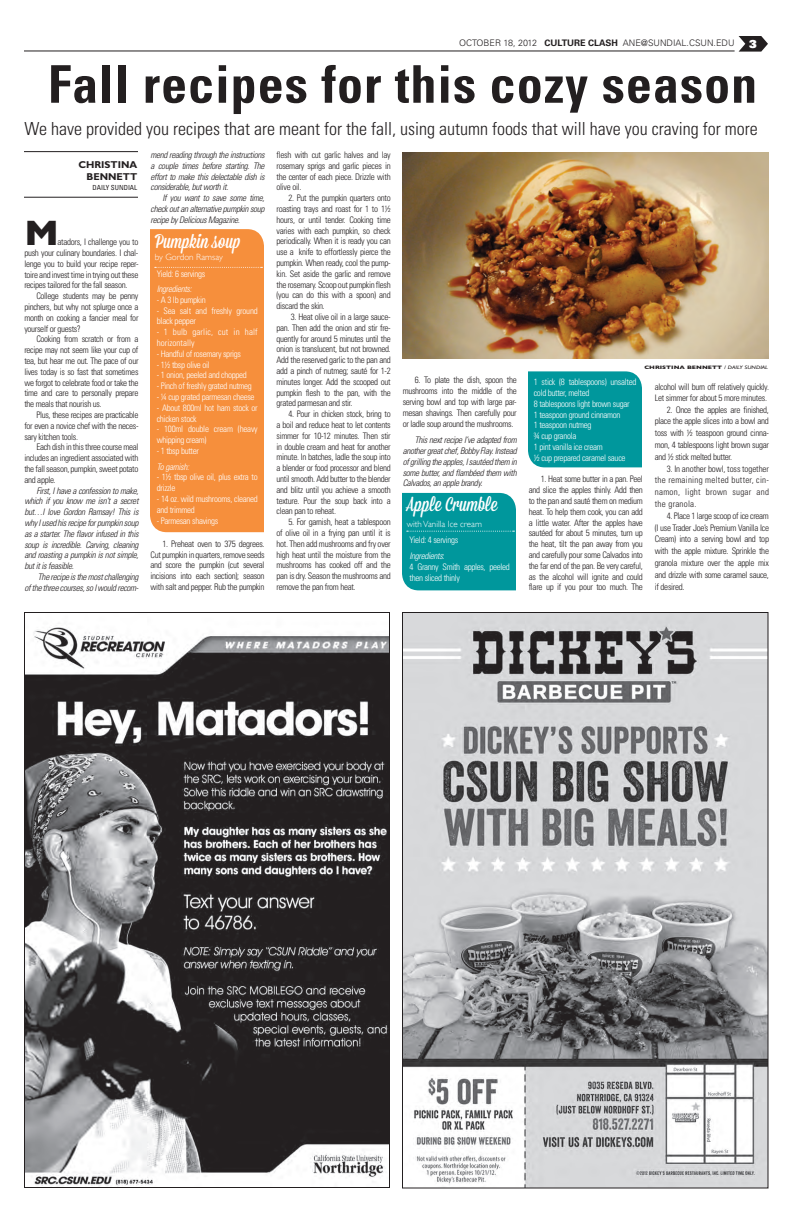
<style>
.page{position:relative;width:792px;height:1224px;background:#fff}
.page>*{position:absolute;margin:0;border:0;box-sizing:border-box;transform-origin:0 0}
.t1{font:700 condensed 52px "Univers LT Std";letter-spacing:.02em;color:#231f20}
.t2{font:700 36px "Gill Sans";color:#231f20}
.t3{font:20px "Mission Script";color:#fff}
.t4{font:300 condensed 18px "Univers LT Std";color:#231f20}
.t5{font:11px "Univers LT Std X Black";color:#fff}
.t6{font:700 10px/12px "Gill Sans Std";color:#231f20;text-align:right}
.t7{font:300 condensed 9px/10.8px "Univers LT Std";letter-spacing:-.035em;color:#231f20;text-align:justify}
.t8{font:italic 300 condensed 9px/10.8px "Univers LT Std";letter-spacing:-.035em;color:#231f20;text-align:justify}
.t9{font:300 condensed 9px/10.8px "Univers LT Std";letter-spacing:-.035em;color:#fff}
.t10{font:300 9px "Univers LT Std";color:#231f20}
.t11{font:300 condensed 9px/10.8px "Univers LT Std";letter-spacing:.01em;color:#fff}
.t12{font:300 9px "Gill Sans";color:#fff}
.t13{font:italic 300 condensed 9px "Univers LT Std";letter-spacing:-.035em;color:#fff}
.t14{font:condensed 7px "Univers LT Std";color:#231f20}
.t15{font:700 5px "Gill Sans";color:#231f20;scale:1.3 1}
.t16{font:italic 5px "Gill Sans";color:#231f20;scale:1.3 1}
.s1{font-weight:700}
.s2{font-style:italic}
</style>
<div class="page">
<svg style="left:739px;top:36px;width:29px;height:16px"></svg>
<hr style="left:24px;top:51px;width:711px;height:1px;background:#231f20">
<img style="left:404px;top:614px;width:362px;height:572px">
<img style="left:26px;top:627px;width:362px;height:559px">
<hr style="left:24px;top:151px;width:114px;height:1px;background:#231f20">
<hr style="left:24px;top:197px;width:114px;height:1px;background:#231f20">
<img style="left:402px;top:152px;width:366px;height:207px">
<div style="left:150px;top:229px;width:114px;height:303px;background:#f68f3c"></div>
<div style="left:402px;top:493px;width:114px;height:97px;background:#00979c"></div>
<div style="left:528px;top:371px;width:114px;height:96px;background:#00979c"></div>
<p class="t10" style="left:459px;top:37px;width:277px">OCTOBER 18, 2012 <span class="s1">CULTURE CLASH</span> ANE@SUNDIAL.CSUN.EDU</p>
<p class="t5" style="left:749px;top:37px;width:9px">3</p>
<h1 class="t1" style="left:48px;top:52px;width:711px">Fall recipes for this cozy season</h1>
<h3 class="t4" style="left:25px;top:118px;width:735px">We have provided you recipes that are meant for the fall, using autumn foods that will have you craving for more</h3>
<p class="t6" style="left:78px;top:158px;width:60px">CHRISTINA<br>BENNETT</p>
<p class="t14" style="left:93px;top:183px;width:46px">DAILY SUNDIAL</p>
<h2 class="t2" style="left:24px;top:212px;width:36px">M</h2>
<p class="t7" style="left:24px;top:237px;width:116px;text-indent:33px">atadors, I challenge you to push your culinary boundaries. I chal&shy;lenge you to build your recipe reper&shy;toire and invest time in trying out these recipes tailored for the fall season.</p>
<p class="t7" style="left:24px;top:291px;width:116px;text-indent:12px">College students may be penny pinchers, but why not splurge once a month on cooking a fancier meal for yourself or guests?</p>
<p class="t7" style="left:24px;top:334px;width:116px;text-indent:12px">Cooking from scratch or from a recipe may not seem like your cup of tea, but hear me out. The pace of our lives today is so fast that sometimes we forgot to celebrate food or take the time and care to personally prepare the meals that nourish us.</p>
<p class="t7" style="left:24px;top:409px;width:116px;text-indent:12px">Plus, these recipes are practicable for even a novice chef with the neces&shy;sary kitchen tools.</p>
<p class="t7" style="left:24px;top:442px;width:116px;text-indent:12px">Each dish in this three course meal includes an ingredient associated with the fall season, pumpkin, sweet potato and apple.</p>
<p class="t8" style="left:24px;top:485px;width:116px;text-indent:12px">First, I have a confession to make, which if you know me isn’t a secret but…I love Gordon Ramsay! This is why I used his recipe for pumpkin soup as a starter. The flavor infused in this soup is incredible. Carving, cleaning and roasting a pumpkin is not simple, but it is feasible.</p>
<p class="t8" style="left:24px;top:572px;width:116px;text-align:right">The recipe is the most challenging<br>of the three courses, so I would recom-</p>
<p class="t8" style="left:150px;top:150px;width:116px">mend reading through the instructions a couple times before starting. The effort to make this delectable dish is considerable, but worth it.</p>
<p class="t8" style="left:150px;top:193px;width:116px;text-indent:12px">If you want to save some time, check out an alternative pumpkin soup recipe by Delicious Magazine.</p>
<h3 class="t3" style="left:155px;top:229px;width:87px">Pumpkin soup</h3>
<p class="t12" style="left:155px;top:252px;width:70px">by Gordon Ramsay</p>
<p class="t9" style="left:157px;top:269px;width:50px">Yield: 6 servings</p>
<p class="t13" style="left:157px;top:283px;width:37px">Ingredients:</p>
<p class="t9" style="left:157px;top:294px;width:51px">- A 3 lb pumpkin</p>
<p class="t9" style="left:157px;top:305px;width:103px">- Sea salt and freshly ground black pepper</p>
<p class="t11" style="left:157px;top:327px;width:102px">- 1 bulb garlic, cut in half horizontally</p>
<p class="t9" style="left:157px;top:348px;width:86px">- Handful of rosemary sprigs</p>
<p class="t9" style="left:157px;top:359px;width:55px">- 1½ tbsp olive oil</p>
<p class="t9" style="left:157px;top:370px;width:92px">- 1 onion, peeled and chopped</p>
<p class="t9" style="left:157px;top:381px;width:97px">- Pinch of freshly grated nutmeg</p>
<p class="t9" style="left:157px;top:391px;width:99px">- ¼ cup grated parmesan cheese</p>
<p class="t9" style="left:157px;top:402px;width:102px">- About 800ml hot ham stock or chicken stock</p>
<p class="t9" style="left:157px;top:424px;width:102px">- 100ml double cream (heavy whipping cream)</p>
<p class="t9" style="left:157px;top:445px;width:44px">- 1 tbsp butter</p>
<p class="t13" style="left:157px;top:461px;width:34px">To garnish:</p>
<p class="t9" style="left:157px;top:472px;width:102px">- 1½ tbsp olive oil, plus extra to drizzle</p>
<p class="t9" style="left:157px;top:493px;width:103px">- 14 oz. wild mushrooms, cleaned and trimmed</p>
<p class="t9" style="left:157px;top:515px;width:63px">- Parmesan shavings</p>
<p class="t7" style="left:150px;top:538px;width:116px;text-indent:12px">1. Preheat oven to 375 degrees.<br>Cut pumpkin in quarters, remove seeds and score the pumpkin (cut several incisions into each section); season with salt and pepper. Rub the pumpkin</p>
<p class="t7" style="left:277px;top:150px;width:116px">flesh with cut garlic halves and lay rosemary sprigs and garlic pieces in the center of each piece. Drizzle with olive oil.</p>
<p class="t7" style="left:277px;top:193px;width:116px;text-indent:12px">2. Put the pumpkin quarters onto roasting trays and roast for 1 to 1½ hours, or until tender. Cooking time varies with each pumpkin, so check periodically. When it is ready you can use a knife to effortlessly pierce the pumpkin. When ready, cool the pump&shy;kin. Set aside the garlic and remove the rosemary. Scoop out pumpkin flesh (you can do this with a spoon) and discard the skin.</p>
<p class="t7" style="left:277px;top:312px;width:116px;text-indent:14px">3. Heat olive oil in a large sauce&shy;pan. Then add the onion and stir fre&shy;quently for around 5 minutes until the onion is translucent, but not browned.<br>Add the reserved garlic to the pan and add a pinch of nutmeg; sauté for 1-2 minutes longer. Add the scooped out pumpkin flesh to the pan, with the grated parmesan and stir.</p>
<p class="t7" style="left:277px;top:409px;width:116px;text-indent:12px">4. Pour in chicken stock, bring to a boil and reduce heat to let contents simmer for 10-12 minutes. Then stir in double cream and heat for another minute. In batches, ladle the soup into a blender or food processor and blend until smooth. Add butter to the blender and blitz until you achieve a smooth texture. Pour the soup back into a clean pan to reheat.</p>
<p class="t7" style="left:277px;top:517px;width:116px;text-indent:12px">5. For garnish, heat a tablespoon of olive oil in a frying pan until it is hot. Then add mushrooms and fry over high heat until the moisture from the mushrooms has cooked off and the pan is dry. Season the mushrooms and remove the pan from heat.</p>
<p class="t7" style="left:403px;top:375px;width:116px;text-indent:12px">6. To plate the dish, spoon the mushrooms into the middle of the serving bowl and top with large par&shy;mesan shavings. Then carefully pour or ladle soup around the mushrooms.</p>
<p class="t8" style="left:403px;top:435px;width:116px;text-indent:12px">This next recipe I’ve adapted from another great chef, Bobby Flay. Instead of grilling the apples, I sautéed them in some butter, and flambéed them with Calvados, an apple brandy.</p>
<h3 class="t3" style="left:407px;top:492px;width:92px">Apple Crumble</h3>
<p class="t12" style="left:407px;top:519px;width:77px">with Vanilla Ice cream</p>
<p class="t9" style="left:410px;top:532px;width:50px;line-height:15.6px">Yield: 4 servings<br><span class="s2">Ingredients</span>:</p>
<p class="t9" style="left:410px;top:561px;width:102px">4 Granny Smith apples, peeled then sliced thinly</p>
<p class="t15" style="left:644px;top:365px;width:57px">CH RISTINA BENNETT</p>
<p class="t16" style="left:724px;top:365px;width:35px">/ DAILY SUNDIAL</p>
<p class="t9" style="left:534px;top:377px;width:104px">1 stick (8 tablespoons) unsalted cold butter, melted<br>8 tablespoons light brown sugar<br>1 teaspoon ground cinnamon<br>1 teaspoon nutmeg<br>¾ cup granola<br>1 pint vanilla ice cream<br>½ cup prepared caramel sauce</p>
<p class="t7" style="left:529px;top:474px;width:116px;text-indent:12px">1. Heat some butter in a pan. Peel and slice the apples thinly. Add then to the pan and sauté them on medium heat. To help them cook, you can add a little water. After the apples have sautéed for about 5 minutes, turn up the heat, tilt the pan away from you and carefully pour some Calvados into the far end of the pan. Be very careful, as the alcohol will ignite and could flare up if you pour too much. The</p>
<p class="t7" style="left:655px;top:382px;width:116px">alcohol will burn off relatively quickly.<br>Let simmer for about 5 more minutes.</p>
<p class="t7" style="left:655px;top:404px;width:116px;line-height:11.8px;text-indent:12px">2. Once the apples are finished, place the apple slices into a bowl and toss with ½ teaspoon ground cinna&shy;mon, 4 tablespoons light brown sugar and ½ stick melted butter.</p>
<p class="t7" style="left:655px;top:463px;width:116px;line-height:11.8px;text-indent:12px">3. In another bowl, toss together the remaining melted butter, cin&shy;namon, light brown sugar and the granola.</p>
<p class="t7" style="left:655px;top:510px;width:116px;line-height:11.8px;text-indent:12px">4. Place 1 large scoop of ice cream (I use Trader Joe’s Premium Vanilla Ice Cream) into a serving bowl and top with the apple mixture. Sprinkle the granola mixture over the apple mix and drizzle with some caramel sauce, if desired.</p>
</div>
